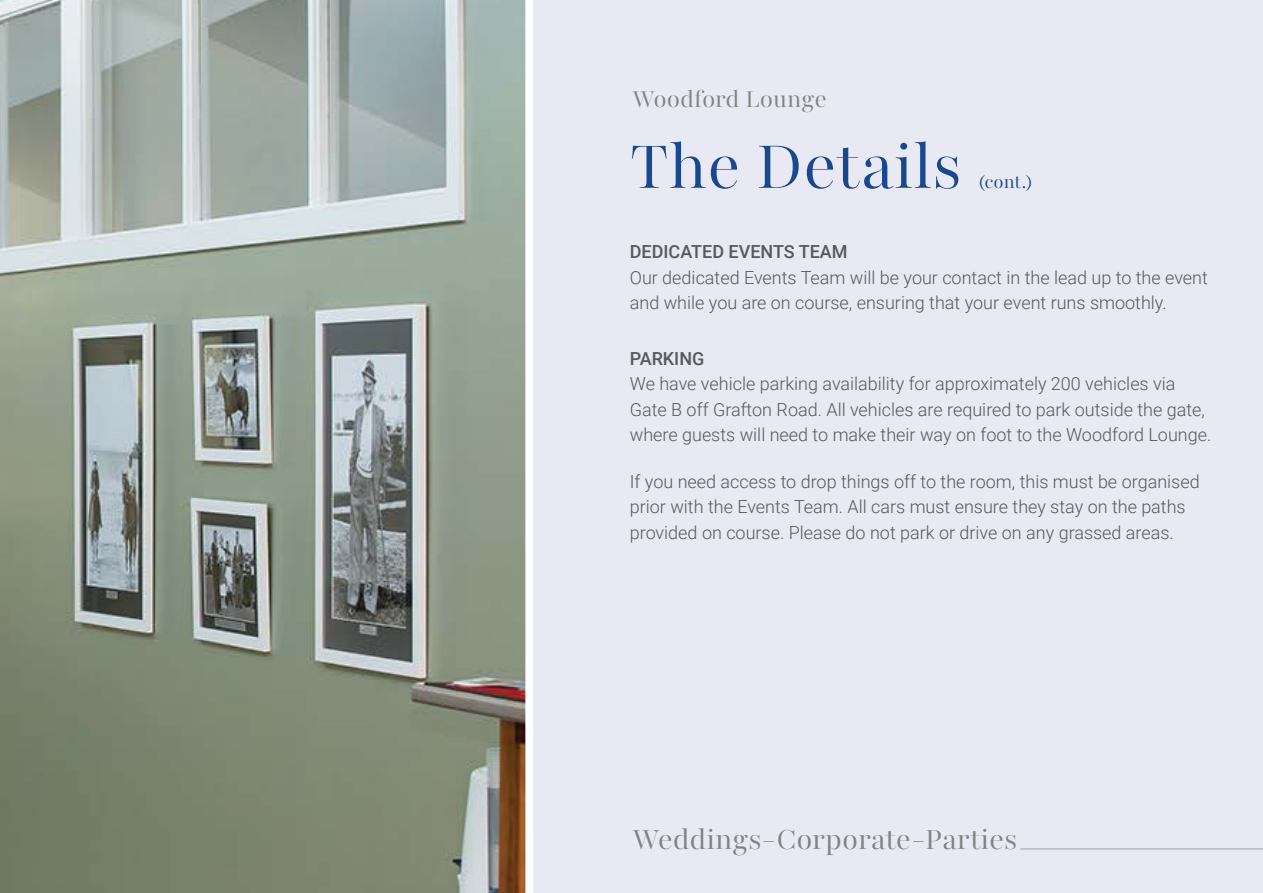
<style>
.page{position:relative;width:1263px;height:893px;background:#fff}
.page>*{position:absolute;margin:0;border:0;box-sizing:border-box;transform-origin:0 0}
.t1{font:300 73.8px "Playfair 144 pt";color:#174890}
.t2{font:300 33px "Playfair 144 pt";letter-spacing:-.005em;color:#808285}
.t3{font:300 27.3px "Playfair 144 pt";color:#808285}
.t4{font:300 21px "Playfair 144 pt";color:#174890}
.t5{font:300 18px/25.5px "Roboto";color:#58595b}
.t6{font:500 18px "Roboto";color:#58595b}
</style>
<div class="page">
<div style="left:534px;top:0;width:729px;height:893px;background:#e8e9f2"></div>
<hr style="left:1020px;top:848px;width:243px;height:1px;background:#a7a9ac">
<img style="left:0;top:0;width:525px;height:893px">
<h3 class="t3" style="left:632px;top:83px;width:196px">Woodford Lounge</h3>
<h1 class="t1" style="left:630px;top:124px;width:334px">The Details</h1>
<p class="t4" style="left:978px;top:170px;width:57px">(cont.)</p>
<p class="t6" style="left:630px;top:239px;width:219px">DEDICATED EVENTS TEAM</p>
<p class="t5" style="left:630px;top:264px;width:579px">Our dedicated Events Team will be your contact in the lead up to the event and while you are on course, ensuring that your event runs smoothly.</p>
<p class="t6" style="left:630px;top:346px;width:76px">PARKING</p>
<p class="t5" style="left:630px;top:370px;width:583px">We have vehicle parking availability for approximately 200 vehicles via<br>Gate B off Grafton Road. All vehicles are required to park outside the gate, where guests will need to make their way on foot to the Woodford Lounge.</p>
<p class="t5" style="left:630px;top:468px;width:571px">If you need access to drop things off to the room, this must be organised prior with the Events Team. All cars must ensure they stay on the paths provided on course. Please do not park or drive on any grassed areas.</p>
<h2 class="t2" style="left:632px;top:820px;width:386px">Weddings-Corporate-Parties</h2>
</div>
